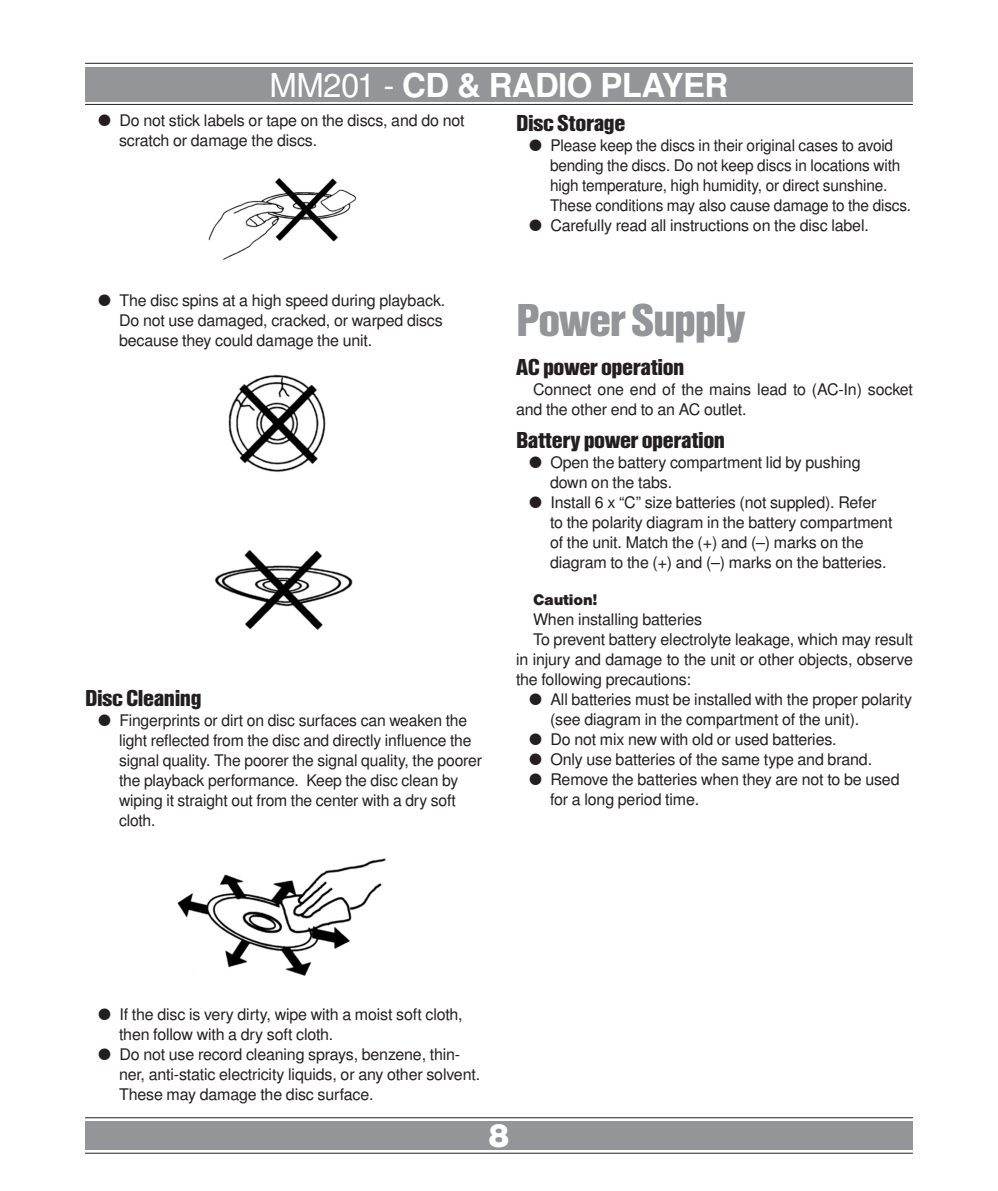
<style>
.page{position:relative;width:998px;height:1191px;background:#fff}
.page>*{position:absolute;margin:0;border:0;box-sizing:border-box;transform-origin:0 0}
._06_Tytół_I_Stopnia{font:48px "Nimbus San TOT Bla Con";letter-spacing:-.03em;color:#939598}
.t1{font:900 34px "Nimbus San TOT";color:#fff}
.t2{font:700 33px "Nimbus San LOT";letter-spacing:-.02em;color:#fff}
._07_Tytół_II_Stopnia{font:24px "Nimbus San TOT Bla Con";letter-spacing:-.02em;color:#231f20}
._04_Podcięty_Kropka{font:16px/20px "Nimbus San LOT";letter-spacing:-.01em;color:#231f20}
._04_Podcięty_Kropka-2{font:16px/20px "Nimbus San LOT";letter-spacing:-.01em;color:#231f20;scale:.96 1}
.t3{font:900 16px "Nimbus San TOT";letter-spacing:-.01em;color:#231f20}
.s1{font-weight:400}
</style>
<div class="page">
<div style="left:85px;top:67px;width:828px;height:34px;background:#939598"></div>
<div style="left:85px;top:1121px;width:828px;height:28px;background:#939598"></div>
<hr style="left:85px;top:63px;width:828px;height:1px;background:#231f20">
<hr style="left:85px;top:104px;width:828px;height:1px;background:#231f20">
<hr style="left:85px;top:1117px;width:828px;height:1px;background:#231f20">
<hr style="left:85px;top:1152px;width:828px;height:1px;background:#231f20">
<img style="left:208px;top:178px;width:149px;height:83px">
<img style="left:214px;top:374px;width:139px;height:256px">
<img style="left:177px;top:858px;width:209px;height:118px">
<h3 class="t2" style="left:270px;top:65px;width:460px"><span class="s1">MM201 -</span> CD &amp; RADIO PLAYER</h3>
<p class="_04_Podcięty_Kropka" style="left:119px;top:110px;width:347px">Do not stick labels or tape on the discs, and do not scratch or damage the discs.</p>
<p class="_04_Podcięty_Kropka" style="left:119px;top:290px;width:328px">The disc spins at a high speed during playback.<br>Do not use damaged, cracked, or warped discs because they could damage the unit.</p>
<p class="_07_Tytół_II_Stopnia" style="left:85px;top:684px;width:118px">Disc Cleaning</p>
<p class="_04_Podcięty_Kropka" style="left:119px;top:710px;width:364px">Fingerprints or dirt on disc surfaces can weaken the light reflected from the disc and directly influence the signal quality. The poorer the signal quality, the poorer the playback performance. Keep the disc clean by wiping it straight out from the center with a dry soft cloth.</p>
<p class="_07_Tytół_II_Stopnia" style="left:516px;top:110px;width:111px">Disc Storage</p>
<p class="_04_Podcięty_Kropka-2" style="left:550px;top:136px;width:378px">Please keep the discs in their original cases to avoid bending the discs. Do not keep discs in locations with high temperature, high humidity, or direct sunshine.<br>These conditions may also cause damage to the discs.</p>
<p class="_04_Podcięty_Kropka" style="left:550px;top:216px;width:320px">Carefully read all instructions on the disc label.</p>
<p class="_06_Tytół_I_Stopnia" style="left:516px;top:293px;width:231px">Power Supply</p>
<p class="_07_Tytół_II_Stopnia" style="left:516px;top:353px;width:170px">AC power operation</p>
<p class="_04_Podcięty_Kropka" style="left:516px;top:379px;width:398px;text-indent:17px">Connect one end of the mains lead to (AC-In) socket and the other end to an AC outlet.</p>
<p class="_07_Tytół_II_Stopnia" style="left:516px;top:427px;width:211px">Battery power operation</p>
<p class="_04_Podcięty_Kropka" style="left:550px;top:453px;width:312px">Open the battery compartment lid by pushing down on the tabs.</p>
<p class="_04_Podcięty_Kropka" style="left:550px;top:493px;width:344px">Install 6 x “C” size batteries (not suppled). Refer to the polarity diagram in the battery compartment of the unit. Match the (+) and (–) marks on the diagram to the (+) and (–) marks on the batteries.</p>
<p class="t3" style="left:533px;top:591px;width:66px">Caution!</p>
<p class="_04_Podcięty_Kropka" style="left:533px;top:610px;width:171px">When installing batteries</p>
<p class="_04_Podcięty_Kropka" style="left:516px;top:630px;width:398px;text-align:justify;text-indent:17px">To prevent battery electrolyte leakage, which may result in injury and damage to the unit or other objects, observe the following precautions:</p>
<p class="_04_Podcięty_Kropka" style="left:550px;top:690px;width:364px">All batteries must be installed with the proper polarity (see diagram in the compartment of the unit).</p>
<p class="_04_Podcięty_Kropka" style="left:550px;top:730px;width:288px">Do not mix new with old or used batteries.</p>
<p class="_04_Podcięty_Kropka" style="left:550px;top:750px;width:323px">Only use batteries of the same type and brand.</p>
<p class="_04_Podcięty_Kropka" style="left:550px;top:770px;width:351px">Remove the batteries when they are not to be used for a long period time.</p>
<p class="_04_Podcięty_Kropka" style="left:119px;top:1004px;width:345px">If the disc is very dirty, wipe with a moist soft cloth, then follow with a dry soft cloth.</p>
<p class="_04_Podcięty_Kropka" style="left:119px;top:1044px;width:363px">Do not use record cleaning sprays, benzene, thin&shy;ner, anti-static electricity liquids, or any other solvent.<br>These may damage the disc surface.</p>
<h2 class="t1" style="left:488px;top:1116px;width:24px">8</h2>
</div>
